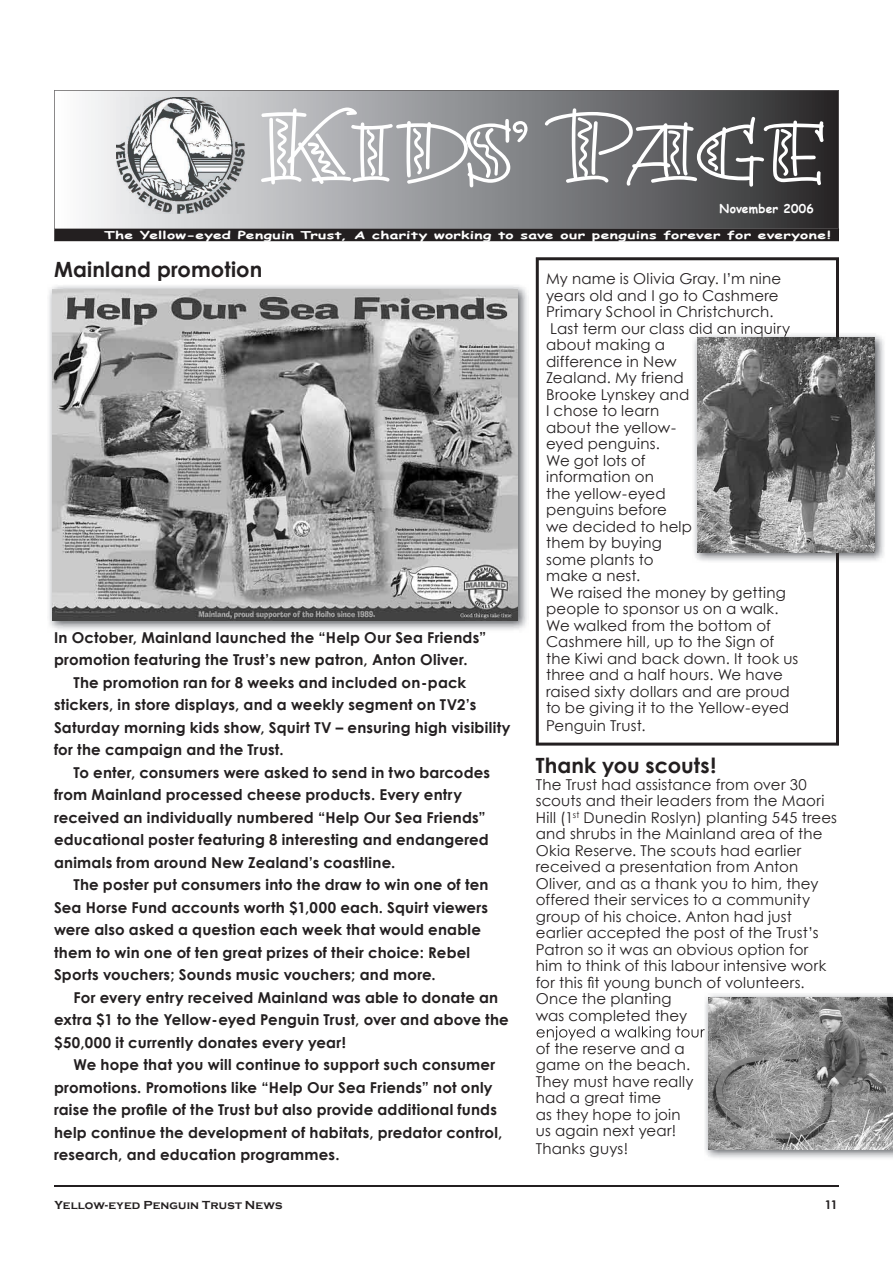
<style>
.page{position:relative;width:893px;height:1263px;background:#fff}
.page>*{position:absolute;margin:0;border:0;box-sizing:border-box;transform-origin:0 0}
.t1{font:90px "Bermuda LP Squiggle";color:#fff}
.t2{font:700 21px "Century Gothic";letter-spacing:.005em;color:#231f20}
.t3{font:700 15px/22.5px "Century Gothic";letter-spacing:.015em;color:#231f20}
.t4{font:15px/16.5px "Century Gothic";letter-spacing:.01em;color:#231f20}
.t5{font:700 12px "Copperplate Gothic";letter-spacing:.01em;color:#231f20}
.t6{font:700 12px "Comic Sans MS";letter-spacing:.015em;color:#fff}
.t7{font:700 12px "Century Gothic";color:#231f20}
.t8{font:700 10.8px "Comic Sans MS";letter-spacing:.02em;color:#fff;scale:1.44 1}
</style>
<div class="page">
<hr style="left:54px;top:1185px;width:785px;height:2px;background:#231f20">
<div style="left:54px;top:229px;width:785px;height:12px;background:#231f20"></div>
<svg style="left:54px;top:90px;width:785px;height:139px;background:#88898b"></svg>
<img style="left:116px;top:98px;width:128px;height:115px">
<svg style="left:536px;top:257px;width:303px;height:489px"></svg>
<svg style="left:537px;top:1026px;width:167px;height:14px"></svg>
<img style="left:49px;top:285px;width:478px;height:345px">
<img style="left:53px;top:290px;width:465px;height:330px">
<img style="left:705px;top:994px;width:188px;height:164px">
<img style="left:709px;top:998px;width:184px;height:151px">
<img style="left:692px;top:332px;width:192px;height:231px">
<img style="left:836px;top:332px;width:3px;height:231px">
<img style="left:692px;top:332px;width:98px;height:5px">
<svg style="left:692px;top:521px;width:1px;height:14px"></svg>
<img style="left:697px;top:338px;width:177px;height:214px">
<h1 class="t1" style="left:258px;top:92px;width:570px">Kids’ Page</h1>
<p class="t6" style="left:720px;top:200px;width:96px">November 2006</p>
<p class="t8" style="left:104px;top:227px;width:506px">The Yellow-eyed Penguin Trust, A charity working to save our penguins forever for everyone!</p>
<h2 class="t2" style="left:54px;top:256px;width:210px">Mainland promotion</h2>
<p class="t3" style="left:54px;top:626px;width:434px">In October, Mainland launched the “Help Our Sea Friends” promotion featuring the Trust’s new patron, Anton Oliver.</p>
<p class="t3" style="left:54px;top:671px;width:458px;text-indent:20px">The promotion ran for 8 weeks and included on-pack stickers, in store displays, and a weekly segment on TV2’s Saturday morning kids show, Squirt TV – ensuring high visibility for the campaign and the Trust.</p>
<p class="t3" style="left:54px;top:761px;width:437px;text-indent:20px">To enter, consumers were asked to send in two barcodes from Mainland processed cheese products. Every entry received an individually numbered “Help Our Sea Friends” educational poster featuring 8 interesting and endangered animals from around New Zealand’s coastline.</p>
<p class="t3" style="left:54px;top:873px;width:436px;text-indent:20px">The poster put consumers into the draw to win one of ten Sea Horse Fund accounts worth $1,000 each. Squirt viewers were also asked a question each week that would enable them to win one of ten great prizes of their choice: Rebel Sports vouchers; Sounds music vouchers; and more.</p>
<p class="t3" style="left:54px;top:986px;width:456px;text-indent:20px">For every entry received Mainland was able to donate an extra $1 to the Yellow-eyed Penguin Trust, over and above the $50,000 it currently donates every year!</p>
<p class="t3" style="left:54px;top:1053px;width:450px;text-indent:20px">We hope that you will continue to support such consumer promotions. Promotions like “Help Our Sea Friends” not only raise the profile of the Trust but also provide additional funds help continue the development of habitats, predator control, research, and education programmes.</p>
<p class="t4" style="left:546px;top:270px;width:254px">My name is Olivia Gray. I’m nine years old and I go to Cashmere<br>Primary School in Christchurch.<br>Last term our class did an inquiry about making a<br>difference in New<br>Zealand. My friend<br>Brooke Lynskey and<br>I chose to learn<br>about the yellow-<br>eyed penguins.<br>We got lots of<br>information on<br>the yellow-eyed<br>penguins before<br>we decided to help<br>them by buying<br>some plants to<br>make a nest.<br>We raised the money by getting people to sponsor us on a walk.<br>We walked from the bottom of<br>Cashmere hill, up to the Sign of the Kiwi and back down. It took us three and a half hours. We have raised sixty dollars and are proud to be giving it to the Yellow-eyed</p>
<p class="t4" style="left:546px;top:717px;width:101px">Penguin Trust.</p>
<h2 class="t2" style="left:536px;top:752px;width:182px">Thank you scouts!</h2>
<p class="t4" style="left:536px;top:776px;width:303px">The Trust had assistance from over 30 scouts and their leaders from the Maori Hill (1<sup>st</sup> Dunedin Roslyn) planting 545 trees and shrubs in the Mainland area of the Okia Reserve. The scouts had earlier received a presentation from Anton Oliver, and as a thank you to him, they offered their services to a community group of his choice. Anton had just earlier accepted the post of the Trust’s Patron so it was an obvious option for him to think of this labour intensive work for this fit young bunch of volunteers.<br>Once the planting<br>was completed they</p>
<p class="t4" style="left:536px;top:1040px;width:159px">of the reserve and a game on the beach.<br>They must have really had a great time<br>as they hope to join us again next year!</p>
<p class="t4" style="left:536px;top:1140px;width:94px">Thanks guys!</p>
<p class="t5" style="left:54px;top:1198px;width:230px">Yellow-eyed Penguin Trust News</p>
<p class="t7" style="left:825px;top:1197px;width:14px">11</p>
</div>
